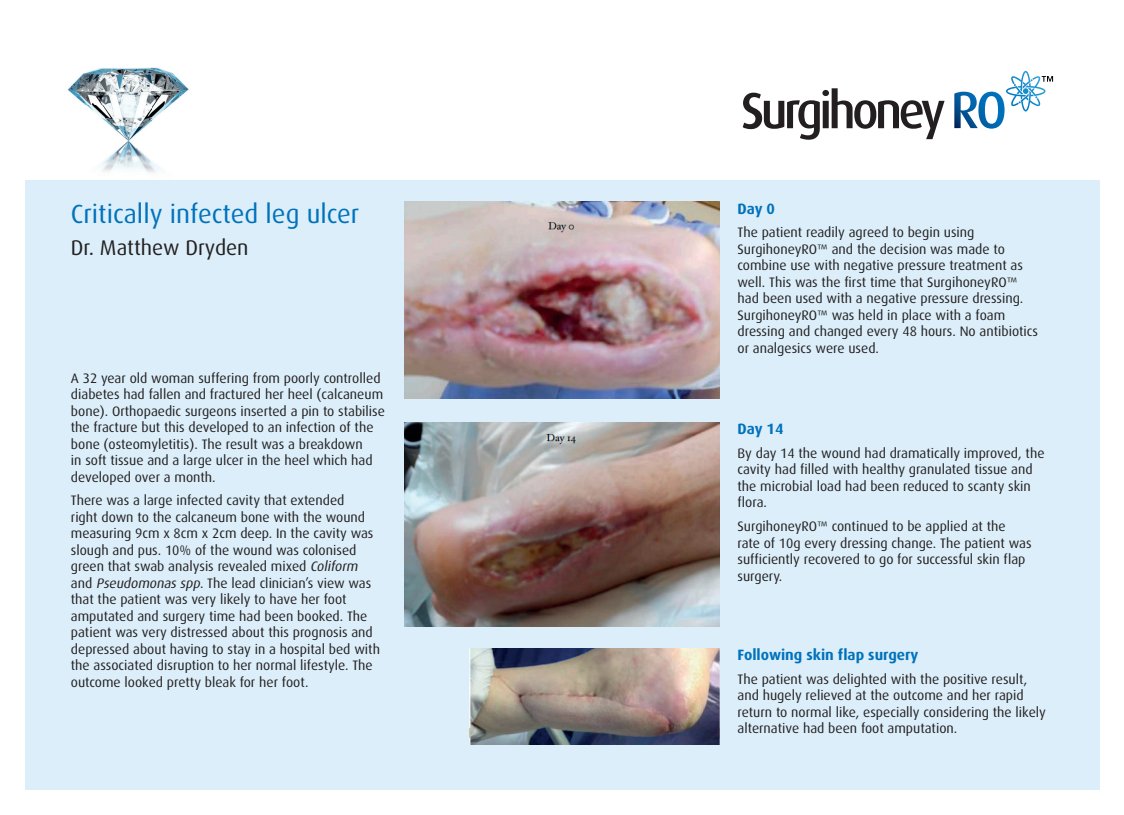
<style>
.page{position:relative;width:1124px;height:815px;background:#fff}
.page>*{position:absolute;margin:0;border:0;box-sizing:border-box;transform-origin:0 0}
.t1{font:26.25px "Dax";color:#0072bc}
.t2{font:21.25px "Dax";color:#231f20}
.t3{font:700 15px "Dax";color:#0072bc}
.t4{font:13.75px/16.5px "Dax";color:#231f20}
.s1{font-style:italic}
</style>
<div class="page">
<img style="left:25px;top:67px;width:211px;height:114px">
<div style="left:25px;top:181px;width:1073px;height:609px;background:#dbeef9"></div>
<svg style="left:742px;top:88px;width:202px;height:52px"></svg>
<svg style="left:1010px;top:71px;width:42px;height:21px"></svg>
<img style="left:404px;top:202px;width:315px;height:197px">
<img style="left:404px;top:423px;width:315px;height:203px">
<img style="left:469px;top:648px;width:250px;height:96px">
<h1 class="t1" style="left:71px;top:199px;width:290px">Critically infected leg ulcer</h1>
<h2 class="t2" style="left:71px;top:236px;width:179px">Dr. Matthew Dryden</h2>
<p class="t4" style="left:71px;top:370px;width:315px">A 32 year old woman suffering from poorly controlled diabetes had fallen and fractured her heel (calcaneum bone). Orthopaedic surgeons inserted a pin to stabilise the fracture but this developed to an infection of the bone (osteomyletitis). The result was a breakdown<br>in soft tissue and a large ulcer in the heel which had developed over a month.</p>
<p class="t4" style="left:71px;top:493px;width:310px">There was a large infected cavity that extended<br>right down to the calcaneum bone with the wound measuring 9cm x 8cm x 2cm deep. In the cavity was slough and pus. 10% of the wound was colonised green that swab analysis revealed mixed <span class="s1">Coliform </span>and <span class="s1">Pseudomonas spp</span>. The lead clinician’s view was that the patient was very likely to have her foot amputated and surgery time had been booked. The patient was very distressed about this prognosis and depressed about having to stay in a hospital bed with the associated disruption to her normal lifestyle. The outcome looked pretty bleak for her foot.</p>
<p class="t3" style="left:737px;top:200px;width:39px">Day 0</p>
<p class="t4" style="left:737px;top:224px;width:302px">The patient readily agreed to begin using SurgihoneyRO™ and the decision was made to combine use with negative pressure treatment as well. This was the first time that SurgihoneyRO™ had been used with a negative pressure dressing.<br>SurgihoneyRO™ was held in place with a foam dressing and changed every 48 hours. No antibiotics or analgesics were used.</p>
<p class="t3" style="left:737px;top:421px;width:47px">Day 14</p>
<p class="t4" style="left:737px;top:445px;width:308px">By day 14 the wound had dramatically improved, the cavity had filled with healthy granulated tissue and the microbial load had been reduced to scanty skin flora.</p>
<p class="t4" style="left:737px;top:518px;width:295px">SurgihoneyRO™ continued to be applied at the rate of 10g every dressing change. The patient was sufficiently recovered to go for successful skin flap surgery.</p>
<p class="t3" style="left:737px;top:647px;width:182px">Following skin flap surgery</p>
<p class="t4" style="left:737px;top:671px;width:310px">The patient was delighted with the positive result, and hugely relieved at the outcome and her rapid return to normal like, especially considering the likely alternative had been foot amputation.</p>
</div>
